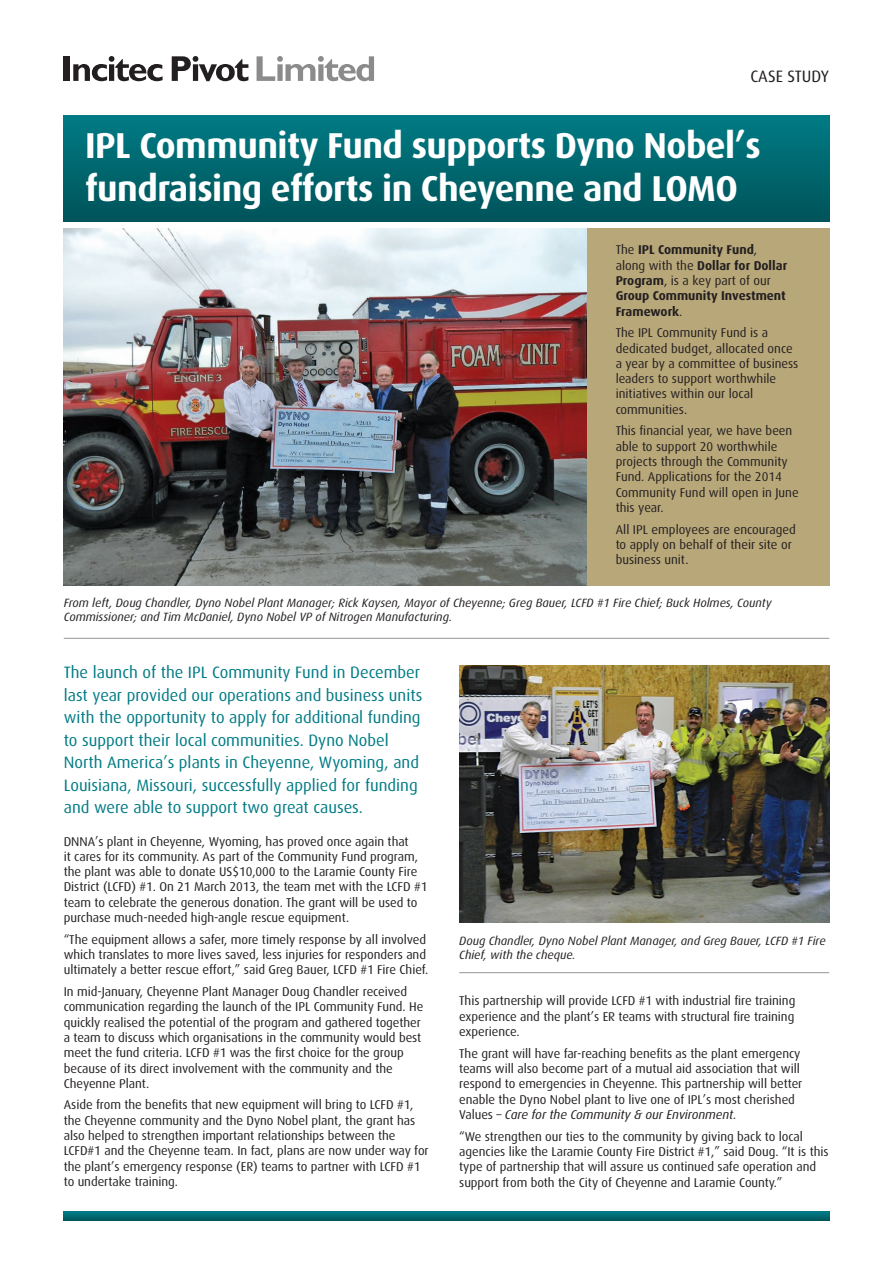
<style>
.page{position:relative;width:893px;height:1263px;background:#fff}
.page>*{position:absolute;margin:0;border:0;box-sizing:border-box;transform-origin:0 0}
.t1{font:700 36px "Dax";letter-spacing:-.015em;color:#fff}
.t2{font:16.5px/22.5px "Dax";color:#007b85}
.t3{font:16.5px "Dax";color:#231f20}
.t4{font:12.75px/15.3px "Dax";letter-spacing:-.005em;color:#231f20}
.t5{font:700 12.75px/15.3px "Dax";color:#231f20}
.t6{font:italic 12px/14.4px "Dax";color:#231f20}
.s1{font-weight:400}
.s2{font-style:italic}
</style>
<div class="page">
<div style="left:64px;top:56px;width:6px;height:25px;background:#231f20"></div>
<svg style="left:73px;top:56px;width:90px;height:25px"></svg>
<svg style="left:172px;top:56px;width:76px;height:25px"></svg>
<svg style="left:257px;top:56px;width:117px;height:25px"></svg>
<div style="left:64px;top:115px;width:765px;height:107px;background:linear-gradient(to bottom,#007b85,#005359)"></div>
<svg style="left:64px;top:1212px;width:765px;height:8px;background:#006a72"></svg>
<div style="left:539px;top:229px;width:290px;height:357px;background:#b8a779"></div>
<hr style="left:64px;top:638px;width:765px;height:1px;background:#939598">
<hr style="left:459px;top:972px;width:370px;height:1px;background:#939598">
<img style="left:64px;top:229px;width:523px;height:357px">
<img style="left:459px;top:665px;width:370px;height:258px">
<p class="t3" style="left:750px;top:67px;width:80px">CASE STUDY</p>
<p class="t1" style="left:85px;top:125px;width:677px">IPL Community Fund supports Dyno Nobel’s</p>
<p class="t1" style="left:85px;top:169px;width:654px">fundraising efforts in Cheyenne and LOMO</p>
<p class="t5" style="left:616px;top:242px;width:173px"><span class="s1">The</span> IPL Community Fund<span class="s1">, along with the</span> Dollar for Dollar<br>Program<span class="s1">, is a key part of our<br></span>Group Community Investment<br>Framework<span class="s1">.</span></p>
<p class="t4" style="left:616px;top:325px;width:184px">The IPL Community Fund is a dedicated budget, allocated once a year by a committee of business leaders to support worthwhile initiatives within our local communities.</p>
<p class="t4" style="left:616px;top:423px;width:185px">This financial year, we have been able to support 20 worthwhile projects through the Community<br>Fund. Applications for the 2014<br>Community Fund will open in June this year.</p>
<p class="t4" style="left:616px;top:522px;width:182px">All IPL employees are encouraged to apply on behalf of their site or business unit.</p>
<p class="t6" style="left:64px;top:595px;width:709px">From left, Doug Chandler, Dyno Nobel Plant Manager; Rick Kaysen, Mayor of Cheyenne; Greg Bauer, LCFD #1 Fire Chief; Buck Holmes, County<br>Commissioner; and Tim McDaniel, Dyno Nobel VP of Nitrogen Manufacturing.</p>
<p class="t2" style="left:64px;top:661px;width:360px">The launch of the IPL Community Fund in December last year provided our operations and business units with the opportunity to apply for additional funding to support their local communities. Dyno Nobel North America’s plants in Cheyenne, Wyoming, and Louisiana, Missouri, successfully applied for funding and were able to support two great causes.</p>
<p class="t4" style="left:64px;top:833px;width:365px">DNNA’s plant in Cheyenne, Wyoming, has proved once again that<br>it cares for its community. As part of the Community Fund program, the plant was able to donate US$10,000 to the Laramie County Fire District (LCFD) #1. On 21 March 2013, the team met with the LCFD #1 team to celebrate the generous donation. The grant will be used to purchase much-needed high-angle rescue equipment.</p>
<p class="t4" style="left:64px;top:932px;width:366px">“The equipment allows a safer, more timely response by all involved which translates to more lives saved, less injuries for responders and ultimately a better rescue effort,” said Greg Bauer, LCFD #1 Fire Chief.</p>
<p class="t4" style="left:64px;top:984px;width:361px">In mid-January, Cheyenne Plant Manager Doug Chandler received communication regarding the launch of the IPL Community Fund. He quickly realised the potential of the program and gathered together a team to discuss which organisations in the community would best meet the fund criteria. LCFD #1 was the first choice for the group because of its direct involvement with the community and the Cheyenne Plant.</p>
<p class="t4" style="left:64px;top:1097px;width:366px">Aside from the benefits that new equipment will bring to LCFD #1, the Cheyenne community and the Dyno Nobel plant, the grant has also helped to strengthen important relationships between the LCFD#1 and the Cheyenne team. In fact, plans are now under way for the plant’s emergency response (ER) teams to partner with LCFD #1 to undertake training.</p>
<p class="t6" style="left:459px;top:933px;width:368px">Doug Chandler, Dyno Nobel Plant Manager, and Greg Bauer, LCFD #1 Fire<br>Chief, with the cheque.</p>
<p class="t4" style="left:459px;top:993px;width:338px;text-align:justify">This partnership will provide LCFD #1 with industrial fire training experience and the plant’s ER teams with structural fire training experience.</p>
<p class="t4" style="left:459px;top:1046px;width:345px">The grant will have far-reaching benefits as the plant emergency teams will also become part of a mutual aid association that will respond to emergencies in Cheyenne. This partnership will better enable the Dyno Nobel plant to live one of IPL’s most cherished Values – <span class="s2">Care for the Community &amp; our Environment.</span></p>
<p class="t4" style="left:459px;top:1129px;width:371px">“We strengthen our ties to the community by giving back to local agencies like the Laramie County Fire District #1,” said Doug. “It is this type of partnership that will assure us continued safe operation and support from both the City of Cheyenne and Laramie County.”</p>
</div>
